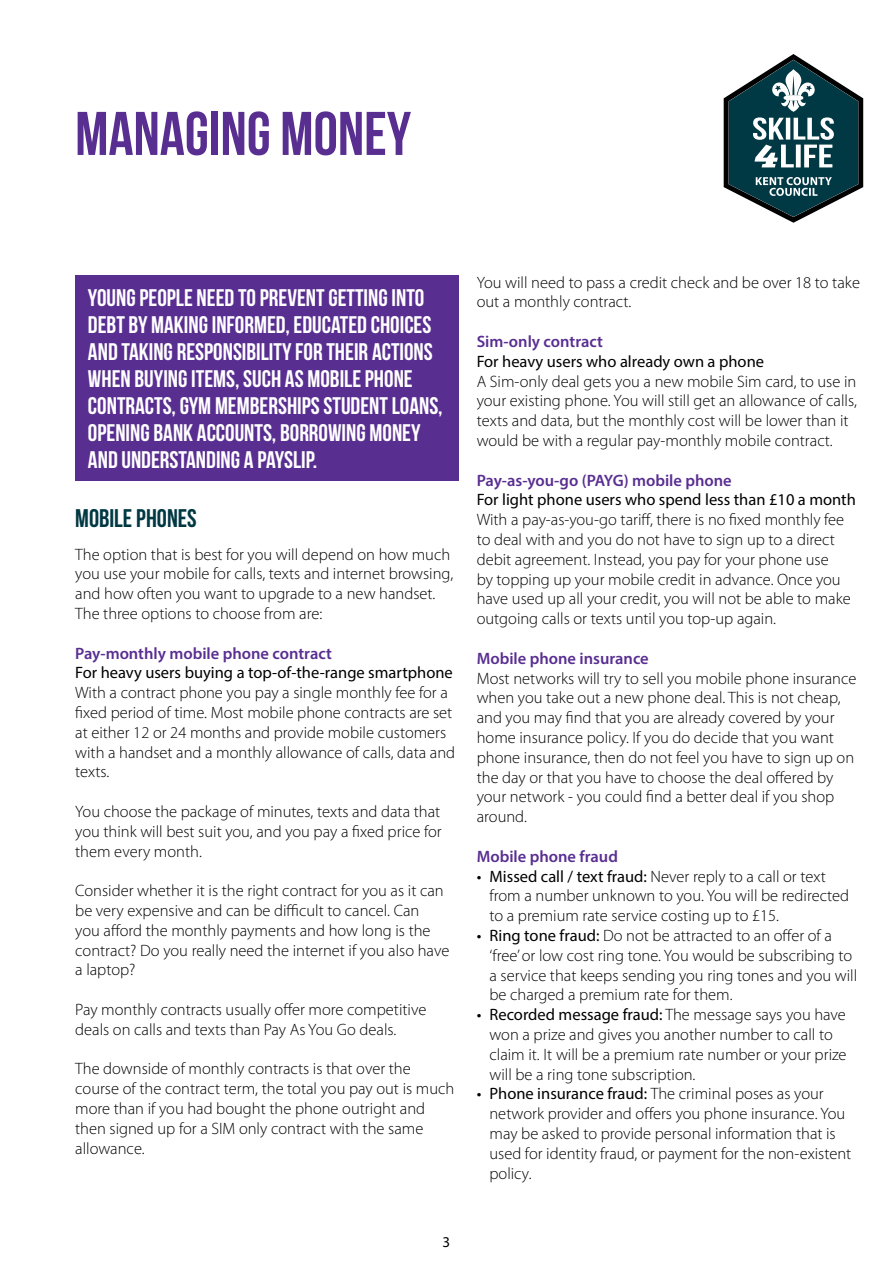
<style>
.page{position:relative;width:893px;height:1263px;background:#fff}
.page>*{position:absolute;margin:0;border:0;box-sizing:border-box;transform-origin:0 0}
.t1{font:700 61.5px "Bebas Neue";color:#592e91}
.t2{font:700 25.5px "Bebas Neue";color:#003843}
.t3{font:700 24px/27px "Bebas Neue";color:#fff}
.t4{font:300 16.5px/19.8px "Myriad Pro";color:#000}
.t5{font:16.5px "Myriad Pro";color:#000}
.t6{font:600 16.5px "Myriad Pro";color:#592e91}
.t7{font:15px "Myriad Pro";color:#000}
.s1{font-weight:400}
</style>
<div class="page">
<div style="left:75px;top:275px;width:384px;height:206px;background:#592e91"></div>
<svg style="left:724px;top:54px;width:139px;height:169px"></svg>
<h1 class="t1" style="left:75px;top:100px;width:337px">MANAGING MONEY</h1>
<p class="t3" style="left:88px;top:284px;width:356px">YOUNG PEOPLE NEED TO PREVENT GETTING INTO DEBT BY MAKING INFORMED, EDUCATED CHOICES AND TAKING RESPONSIBILITY FOR THEIR ACTIONS WHEN BUYING ITEMS, SUCH AS MOBILE PHONE CONTRACTS, GYM MEMBERSHIPS STUDENT LOANS, OPENING BANK ACCOUNTS, BORROWING MONEY AND UNDERSTANDING A PAYSLIP.</p>
<h2 class="t2" style="left:75px;top:504px;width:123px">MOBILE PHONES</h2>
<p class="t4" style="left:75px;top:544px;width:379px">The option that is best for you will depend on how much you use your mobile for calls, texts and internet browsing, and how often you want to upgrade to a new handset.<br>The three options to choose from are:</p>
<p class="t6" style="left:75px;top:642px;width:258px">Pay-monthly mobile phone contract</p>
<p class="t5" style="left:75px;top:663px;width:379px">For heavy users buying a top-of-the-range smartphone</p>
<p class="t4" style="left:75px;top:683px;width:381px">With a contract phone you pay a single monthly fee for a fixed period of time. Most mobile phone contracts are set at either 12 or 24 months and provide mobile customers with a handset and a monthly allowance of calls, data and texts.</p>
<p class="t4" style="left:75px;top:801px;width:368px;text-align:justify">You choose the package of minutes, texts and data that you think will best suit you, and you pay a fixed price for them every month.</p>
<p class="t4" style="left:75px;top:881px;width:376px">Consider whether it is the right contract for you as it can be very expensive and can be difficult to cancel. Can<br>you afford the monthly payments and how long is the contract? Do you really need the internet if you also have a laptop?</p>
<p class="t4" style="left:75px;top:999px;width:353px">Pay monthly contracts usually offer more competitive deals on calls and texts than Pay As You Go deals.</p>
<p class="t4" style="left:75px;top:1059px;width:381px">The downside of monthly contracts is that over the course of the contract term, the total you pay out is much more than if you had bought the phone outright and then signed up for a SIM only contract with the same allowance.</p>
<p class="t7" style="left:443px;top:1233px;width:9px">3</p>
<p class="t4" style="left:477px;top:272px;width:385px">You will need to pass a credit check and be over 18 to take out a monthly contract.</p>
<p class="t6" style="left:477px;top:331px;width:128px">Sim-only contract</p>
<p class="t5" style="left:477px;top:351px;width:289px">For heavy users who already own a phone</p>
<p class="t4" style="left:477px;top:371px;width:382px">A Sim-only deal gets you a new mobile Sim card, to use in your existing phone. You will still get an allowance of calls, texts and data, but the monthly cost will be lower than it would be with a regular pay-monthly mobile contract.</p>
<p class="t6" style="left:477px;top:469px;width:257px">Pay-as-you-go (PAYG) mobile phone</p>
<p class="t5" style="left:477px;top:490px;width:381px">For light phone users who spend less than £10 a month</p>
<p class="t4" style="left:477px;top:510px;width:376px">With a pay-as-you-go tariff, there is no fixed monthly fee to deal with and you do not have to sign up to a direct debit agreement. Instead, you pay for your phone use<br>by topping up your mobile credit in advance. Once you have used up all your credit, you will not be able to make outgoing calls or texts until you top-up again.</p>
<p class="t6" style="left:477px;top:648px;width:174px">Mobile phone insurance</p>
<p class="t4" style="left:477px;top:668px;width:381px">Most networks will try to sell you mobile phone insurance when you take out a new phone deal. This is not cheap, and you may find that you are already covered by your home insurance policy. If you do decide that you want phone insurance, then do not feel you have to sign up on the day or that you have to choose the deal offered by your network - you could find a better deal if you shop around.</p>
<p class="t6" style="left:477px;top:846px;width:143px">Mobile phone fraud</p>
<p class="t4" style="left:489px;top:866px;width:361px;text-indent:-13px"><span class="s1">• Missed call / text fraud:</span> Never reply to a call or text from a number unknown to you. You will be redirected to a premium rate service costing up to £15.</p>
<p class="t4" style="left:489px;top:925px;width:369px;text-indent:-13px"><span class="s1">• Ring tone fraud:</span> Do not be attracted to an offer of a ‘free’ or low cost ring tone. You would be subscribing to a service that keeps sending you ring tones and you will be charged a premium rate for them.</p>
<p class="t4" style="left:489px;top:1005px;width:359px;text-indent:-13px"><span class="s1">• Recorded message fraud:</span> The message says you have won a prize and gives you another number to call to claim it. It will be a premium rate number or your prize will be a ring tone subscription.</p>
<p class="t4" style="left:489px;top:1084px;width:363px;text-indent:-13px"><span class="s1">• Phone insurance fraud:</span> The criminal poses as your network provider and offers you phone insurance. You may be asked to provide personal information that is used for identity fraud, or payment for the non-existent policy.</p>
</div>
